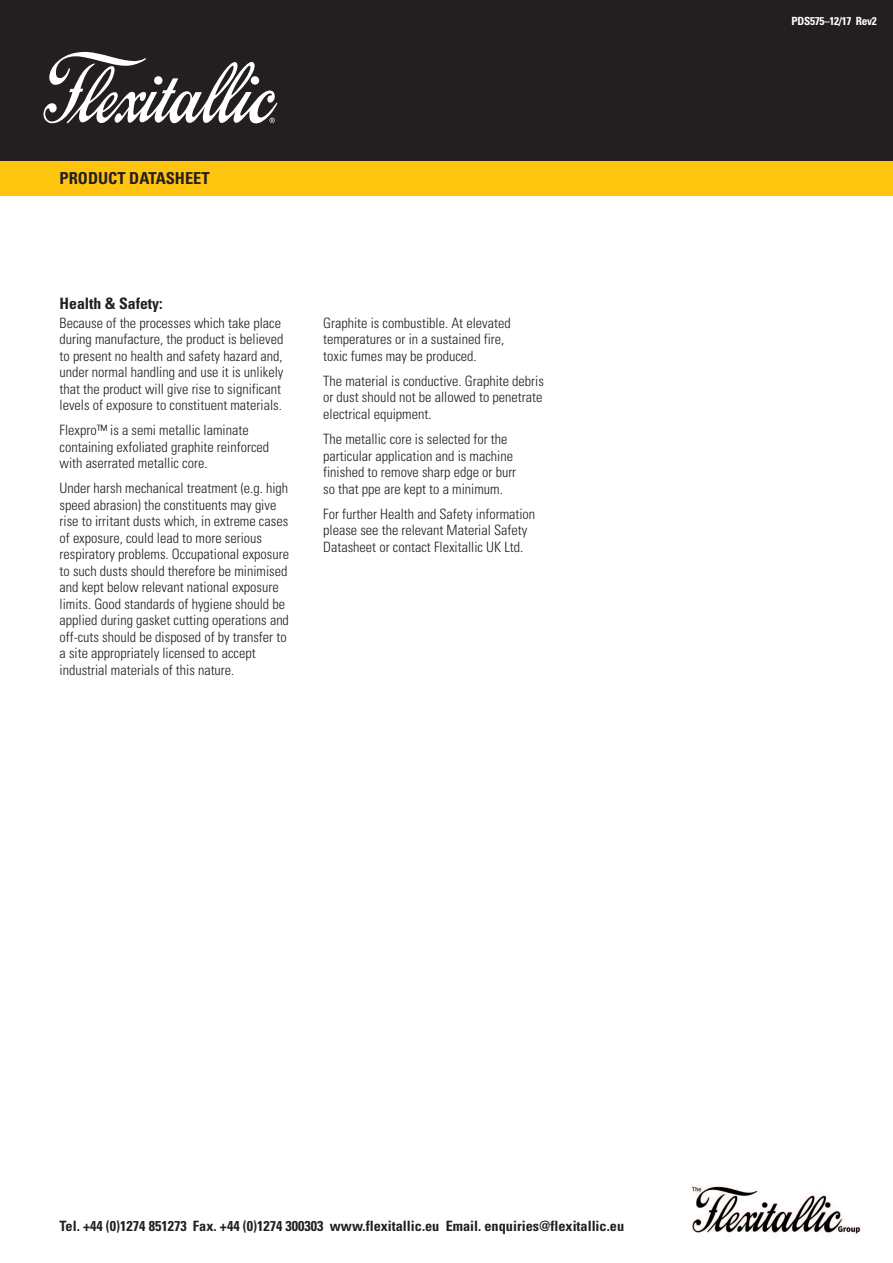
<style>
.page{position:relative;width:893px;height:1263px;background:#fff}
.page>*{position:absolute;margin:0;border:0;box-sizing:border-box;transform-origin:0 0}
.t1{font:700 condensed 16.5px "Univers LT Std";color:#231f20}
.t2{font:700 condensed 15.75px "Univers LT Std";color:#231f20}
.t3{font:300 condensed 14.25px/16.5px "Univers LT Std";color:#231f20}
.t4{font:700 condensed 14.25px "Univers LT Std";color:#231f20}
.t5{font:700 condensed 11.25px "Univers LT Std";letter-spacing:-.025em;color:#fff}
</style>
<div class="page">
<div style="left:0;top:0;width:893px;height:162px;background:#231f20"></div>
<div style="left:0;top:162px;width:893px;height:34px;background:#fec40e"></div>
<svg style="left:44px;top:52px;width:233px;height:71px"></svg>
<img style="left:690px;top:1185px;width:172px;height:52px">
<p class="t1" style="left:60px;top:172px;width:152px">PRODUCT DATASHEET</p>
<p class="t2" style="left:60px;top:298px;width:105px">Health &amp; Safety:</p>
<p class="t3" style="left:60px;top:316px;width:225px">Because of the processes which take place during manufacture, the product is believed to present no health and safety hazard and, under normal handling and use it is unlikely that the product will give rise to significant levels of exposure to constituent materials.</p>
<p class="t3" style="left:60px;top:423px;width:211px">Flexpro™ is a semi metallic laminate containing exfoliated graphite reinforced with aserrated metallic core.</p>
<p class="t3" style="left:60px;top:481px;width:231px">Under harsh mechanical treatment (e.g. high speed abrasion) the constituents may give rise to irritant dusts which, in extreme cases of exposure, could lead to more serious respiratory problems. Occupational exposure to such dusts should therefore be minimised and kept below relevant national exposure limits. Good standards of hygiene should be applied during gasket cutting operations and off-cuts should be disposed of by transfer to a site appropriately licensed to accept industrial materials of this nature.</p>
<p class="t3" style="left:323px;top:316px;width:189px">Graphite is combustible. At elevated temperatures or in a sustained fire, toxic fumes may be produced.</p>
<p class="t3" style="left:323px;top:374px;width:222px;text-align:justify">The material is conductive. Graphite debris or dust should not be allowed to penetrate electrical equipment.</p>
<p class="t3" style="left:323px;top:432px;width:195px">The metallic core is selected for the particular application and is machine finished to remove sharp edge or burr so that ppe are kept to a minimum.</p>
<p class="t3" style="left:323px;top:506px;width:214px">For further Health and Safety information please see the relevant Material Safety<br>Datasheet or contact Flexitallic UK Ltd.</p>
<p class="t5" style="left:791px;top:17px;width:87px">PDS575–12/17 Rev2</p>
<p class="t4" style="left:60px;top:1220px;width:566px">Tel. +44 (0)1274 851273 Fax. +44 (0)1274 300303 www.flexitallic.eu Email. enquiries@flexitallic.eu</p>
</div>
